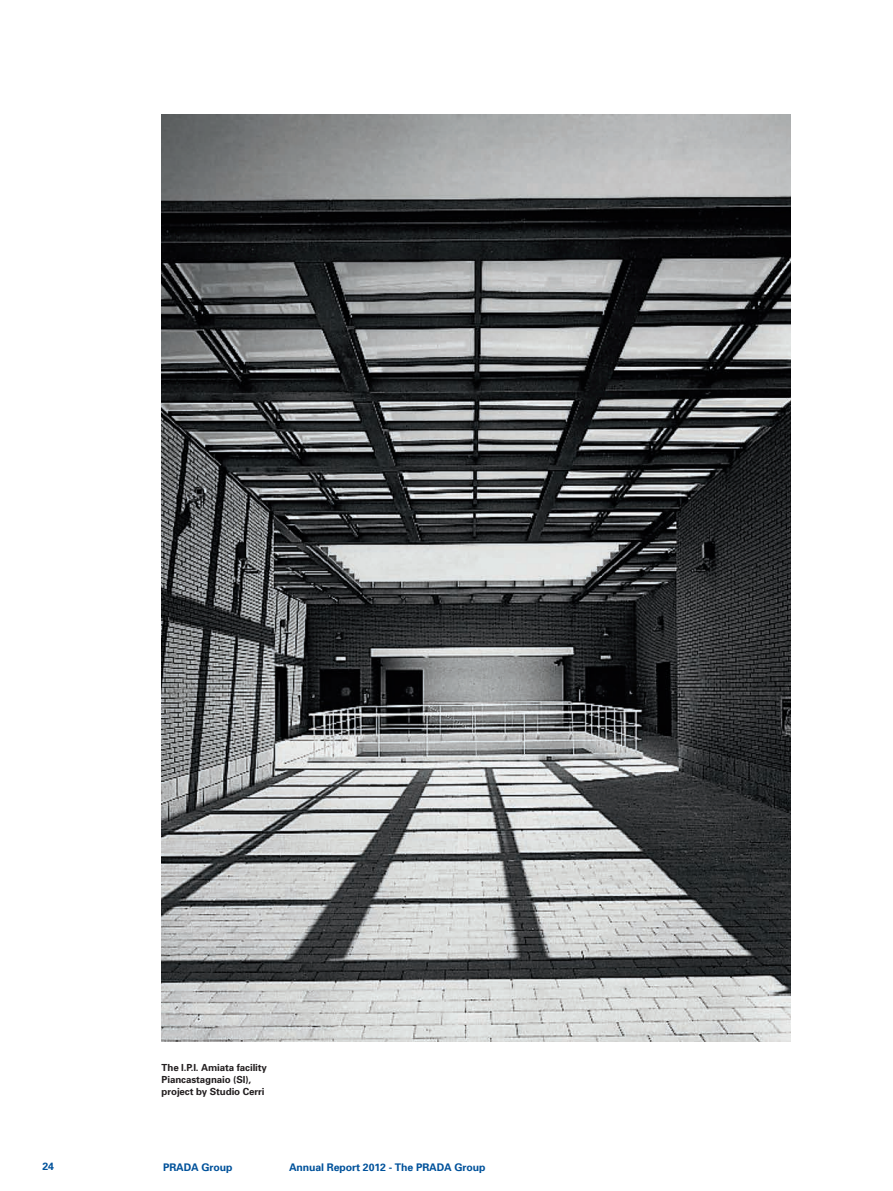
<style>
.page{position:relative;width:893px;height:1191px;background:#fff}
.page>*{position:absolute;margin:0;border:0;box-sizing:border-box;transform-origin:0 0}
.t1{font:700 10.5px "Univers";letter-spacing:-.01em;color:#01529b}
.t2{font:700 10.5px "Univers CE";color:#01529b}
.t3{font:700 9.75px/12px "Univers";letter-spacing:-.01em;color:#231f20}
</style>
<div class="page">
<img style="left:162px;top:115px;width:629px;height:926px">
<p class="t3" style="left:162px;top:1061px;width:107px">The I.P.I. Amiata facility<br>Piancastagnaio (SI), project by Studio Cerri</p>
<p class="t2" style="left:43px;top:1160px;width:13px">24</p>
<p class="t1" style="left:163px;top:1160px;width:71px">PRADA Group</p>
<p class="t1" style="left:289px;top:1160px;width:198px">Annual Report 2012 - The PRADA Group</p>
</div>
